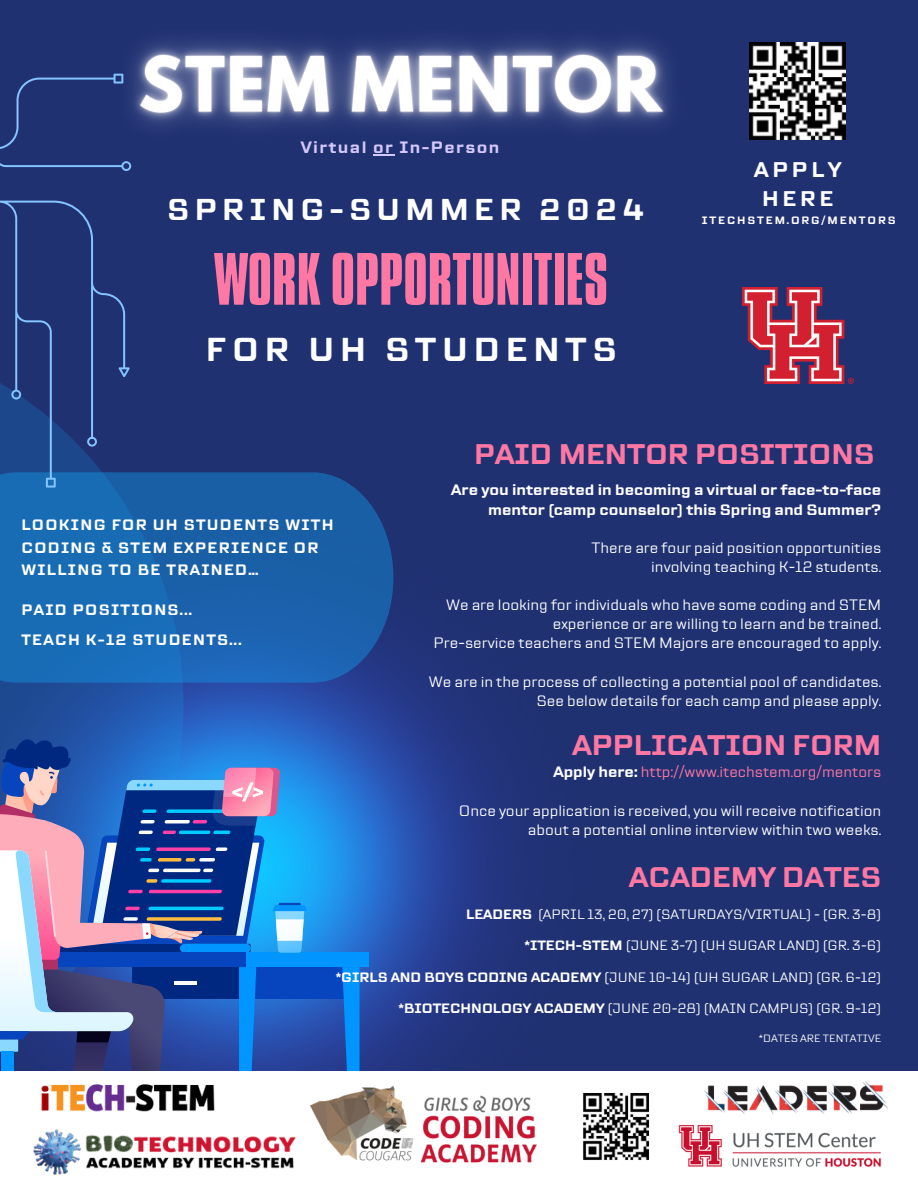
<style>
.page{position:relative;width:918px;height:1188px;background:#203172}
.page>*{position:absolute;margin:0;border:0;box-sizing:border-box;transform-origin:0 0}
.t1{font:63.6px "Aka Acid GR Compacta";color:#fe78a3}
.t2{font:700 33px "TT Lakes Neue";letter-spacing:.175em;color:#fff}
.t3{font:700 30px "TT Lakes Neue";letter-spacing:.175em;color:#fff}
.t4{font:700 28.2px "TT Lakes Neue";color:#fe78a3}
.t5{font:700 21.15px "TT Lakes Neue";letter-spacing:.175em;color:#fff}
.t6{font:700 16.35px "TT Lakes Neue";letter-spacing:.09em;color:#d4c8ff}
.t7{font:15px/19.2px "TT Lakes Neue";color:#fff;text-align:right}
.t8{font:700 15px/22.5px "TT Lakes Neue";letter-spacing:.09em;color:#fff}
.t9{font:700 15px/19.2px "TT Lakes Neue";color:#fff;text-align:right}
.t10{font:15px "TT Lakes Neue";color:#fe78a3}
.t11{font:13.5px "TT Lakes Neue";color:#fff}
.t12{font:700 10.65px "TT Lakes Neue";letter-spacing:.175em;color:#fff}
.t13{font:10.5px "TT Lakes Neue";color:#fff}
.s1{font-weight:700;color:#fff}
.s2{font-weight:700}
</style>
<div class="page">
<img style="left:183px;top:570px;width:328px;height:501px">
<svg style="left:183px;top:472px;width:210px;height:211px;background:#1b5da6"></svg>
<svg style="left:0;top:472px;width:183px;height:266px;background:#1965b0"></svg>
<div style="left:247px;top:967px;width:105px;height:31px;background:#0645be"></div>
<div style="left:247px;top:953px;width:122px;height:14px;background:#0095ff"></div>
<svg style="left:342px;top:967px;width:18px;height:95px;background:#0588f0"></svg>
<svg style="left:0;top:738px;width:307px;height:333px;background:#4e72b6"></svg>
<div style="left:0;top:1071px;width:918px;height:117px;background:#fff"></div>
<svg style="left:0;top:77px;width:131px;height:411px"></svg>
<img style="left:583px;top:1093px;width:66px;height:67px">
<img style="left:750px;top:43px;width:96px;height:97px">
<img style="left:743px;top:288px;width:110px;height:95px">
<img style="left:33px;top:1129px;width:263px;height:46px">
<img style="left:678px;top:1125px;width:204px;height:42px">
<img style="left:41px;top:1084px;width:173px;height:28px">
<img style="left:705px;top:1082px;width:183px;height:32px">
<img style="left:310px;top:1062px;width:227px;height:101px">
<img style="left:85px;top:40px;width:585px;height:149px">
<h5 class="t6" style="left:301px;top:136px;width:200px">Virtual or In-Person</h5>
<p class="t3" style="left:167px;top:188px;width:477px">SPRING-SUMMER 2024</p>
<h6 class="t1" style="left:214px;top:255px;width:395px">WORKOPPORTUNITIES</h6>
<p class="t2" style="left:206px;top:326px;width:412px">FOR UH STUDENTS</p>
<p class="t5" style="left:754px;top:155px;width:89px">APPLY</p>
<p class="t5" style="left:762px;top:184px;width:73px">HERE</p>
<p class="t12" style="left:702px;top:213px;width:195px">ITECHSTEM.ORG/MENTORS</p>
<p class="t8" style="left:21px;top:514px;width:314px">LOOKING FOR UH STUDENTS WITH<br>CODING &amp; STEM EXPERIENCE OR<br>WILLING TO BE TRAINED…</p>
<p class="t8" style="left:21px;top:598px;width:172px">PAID POSITIONS...</p>
<p class="t8" style="left:21px;top:629px;width:222px">TEACH K-12 STUDENTS...</p>
<p class="t4" style="left:474px;top:434px;width:402px">PAID MENTOR POSITIONS</p>
<p class="t9" style="left:451px;top:481px;width:431px">Are you interested in becoming a virtual or face-to-face mentor (camp counselor) this Spring and Summer?</p>
<p class="t7" style="left:591px;top:538px;width:291px">There are four paid position opportunities</p>
<p class="t7" style="left:651px;top:557px;width:232px">involving teaching K-12 students.</p>
<h4 class="t7" style="left:446px;top:595px;width:437px">We are looking for individuals who have some coding and STEM experience or are willing to learn and be trained.</h4>
<p class="t7" style="left:434px;top:634px;width:449px">Pre-service teachers and STEM Majors are encouraged to apply.</p>
<p class="t7" style="left:429px;top:672px;width:454px">We are in the process of collecting a potential pool of candidates.</p>
<p class="t7" style="left:536px;top:691px;width:346px">See below details for each camp and please apply.</p>
<p class="t4" style="left:572px;top:726px;width:310px">APPLICATION FORM</p>
<h4 class="t10" style="left:553px;top:762px;width:329px"><span class="s1">Apply here:</span> http://www.itechstem.org/mentors</h4>
<h5 class="t7" style="left:459px;top:801px;width:424px">Once your application is received, you will receive notification</h5>
<h5 class="t7" style="left:528px;top:820px;width:355px">about a potential online interview within two weeks.</h5>
<h4 class="t4" style="left:629px;top:858px;width:254px">ACADEMY DATES</h4>
<p class="t11" style="left:466px;top:904px;width:417px"><span class="s2">LEADERS</span> (APRIL 13, 20, 27) (SATURDAYS/VIRTUAL) - (GR. 3-8)</p>
<p class="t11" style="left:524px;top:936px;width:358px"><span class="s2">*ITECH-STEM</span> (JUNE 3-7) (UH SUGAR LAND) (GR. 3-6)</p>
<p class="t11" style="left:336px;top:967px;width:547px"><span class="s2">*GIRLS AND BOYS CODING ACADEMY</span> (JUNE 10-14) (UH SUGAR LAND) (GR. 6-12)</p>
<p class="t11" style="left:398px;top:999px;width:484px"><span class="s2">*BIOTECHNOLOGY ACADEMY</span> (JUNE 20-28) (MAIN CAMPUS) (GR. 9-12)</p>
<p class="t13" style="left:759px;top:1031px;width:124px">*DATES ARE TENTATIVE</p>
</div>
